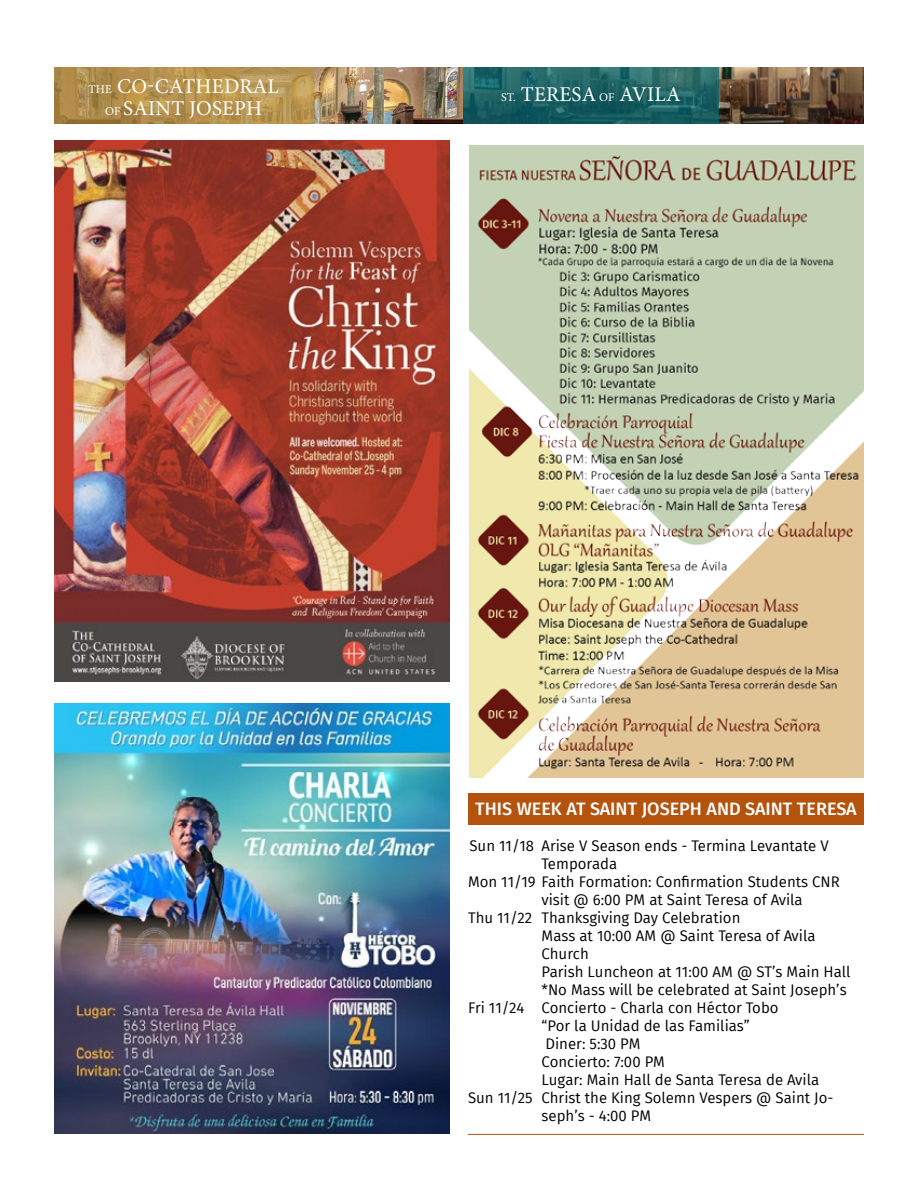
<style>
.page{position:relative;width:918px;height:1188px;background:#fff}
.page>*{position:absolute;margin:0;border:0;box-sizing:border-box;transform-origin:0 0}
.t1{font:21px/22.5px "Minion Pro";letter-spacing:.01em;color:#fff;text-align:center}
.t2{font:500 18px "Fira Sans";color:#fff}
.t3{font:15px "Fira Sans";color:#000}
.s1{font-size:12px}
</style>
<div class="page">
<img style="left:313px;top:68px;width:551px;height:56px">
<svg style="left:461px;top:68px;width:258px;height:56px;background:#1f6264"></svg>
<svg style="left:54px;top:68px;width:259px;height:56px;background:#b4914e"></svg>
<img style="left:54px;top:704px;width:396px;height:430px">
<hr style="left:468px;top:1134px;width:396px;height:1px;background:#b3530d">
<div style="left:468px;top:793px;width:396px;height:31px;background:#b3530d"></div>
<img style="left:54px;top:140px;width:396px;height:541px">
<img style="left:470px;top:146px;width:394px;height:632px">
<h1 class="t1" style="left:88px;top:75px;width:192px"><span class="s1">THE</span> CO-CATHEDRAL<br><span class="s1">OF</span> SAINT JOSEPH</h1>
<h1 class="t1" style="left:501px;top:83px;width:181px"><span class="s1">ST.</span> TERESA <span class="s1">OF</span> AVILA</h1>
<p class="t2" style="left:475px;top:794px;width:383px">THIS WEEK AT SAINT JOSEPH AND SAINT TERESA</p>
<p class="t3" style="left:470px;top:834px;width:361px">Sun 11/18 Arise V Season ends - Termina Levantate V</p>
<p class="t3" style="left:542px;top:852px;width:77px">Temporada</p>
<p class="t3" style="left:468px;top:870px;width:373px">Mon 11/19 Faith Formation: Confirmation Students CNR</p>
<p class="t3" style="left:542px;top:888px;width:263px">visit @ 6:00 PM at Saint Teresa of Avila</p>
<p class="t3" style="left:468px;top:906px;width:274px">Thu 11/22 Thanksgiving Day Celebration</p>
<p class="t3" style="left:542px;top:924px;width:276px">Mass at 10:00 AM @ Saint Teresa of Avila</p>
<p class="t3" style="left:542px;top:942px;width:49px">Church</p>
<p class="t3" style="left:542px;top:960px;width:311px">Parish Luncheon at 11:00 AM @ ST’s Main Hall</p>
<p class="t3" style="left:542px;top:978px;width:307px">*No Mass will be celebrated at Saint Joseph’s</p>
<p class="t3" style="left:468px;top:996px;width:312px">Fri 11/24 Concierto - Charla con Héctor Tobo</p>
<p class="t3" style="left:542px;top:1014px;width:210px">“Por la Unidad de las Familias”</p>
<p class="t3" style="left:546px;top:1032px;width:97px">Diner: 5:30 PM</p>
<p class="t3" style="left:542px;top:1050px;width:125px">Concierto: 7:00 PM</p>
<p class="t3" style="left:542px;top:1068px;width:279px">Lugar: Main Hall de Santa Teresa de Avila</p>
<p class="t3" style="left:468px;top:1086px;width:367px">Sun 11/25 Christ the King Solemn Vespers @ Saint Jo-</p>
<p class="t3" style="left:542px;top:1104px;width:111px">seph’s - 4:00 PM</p>
</div>
